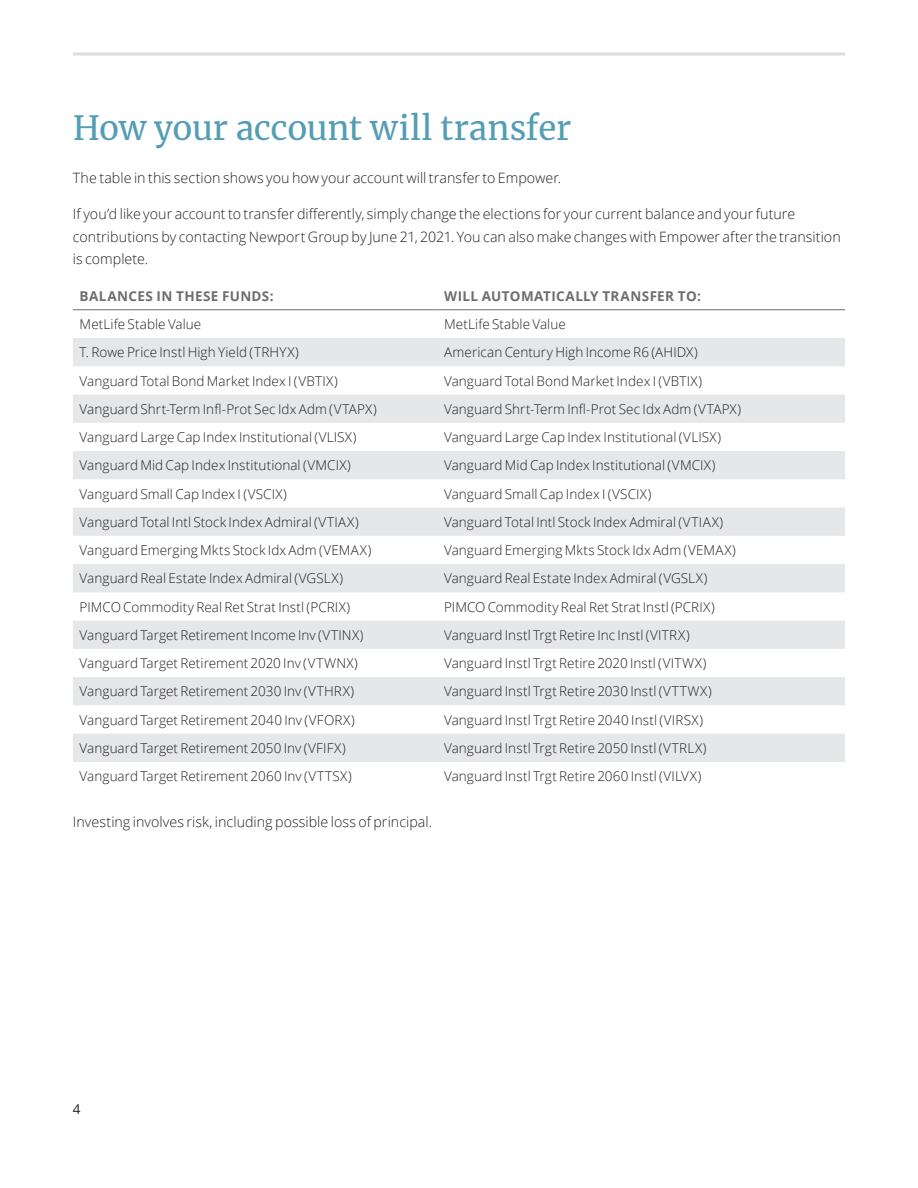
<style>
.page{position:relative;width:918px;height:1188px;background:#fff}
.page>*{position:absolute;margin:0;border:0;box-sizing:border-box;transform-origin:0 0}
.t1{font:33px "Merriweather";letter-spacing:-.01em;color:#539db5}
.Body_2{font:300 14.25px/22.5px "Open Sans";letter-spacing:.005em;color:#231f20}
.BODY_2_WITH_1_Supers{font:300 14.25px "Open Sans";letter-spacing:.005em;color:#231f20}
.t2{font:300 13.5px "Open Sans";letter-spacing:.005em;color:#231f20}
.Table_Header{font:700 13.5px "Open Sans";letter-spacing:.03em;color:#6c6d70}
.t3{font:13.5px "Open Sans";color:#231f20}
</style>
<div class="page">
<svg style="left:73px;top:338px;width:772px;height:424px;fill:#e6e7e9"></svg>
<hr style="left:73px;top:309px;width:364px;height:1px;background:#6c6d70">
<hr style="left:437px;top:309px;width:408px;height:1px;background:#6c6d70">
<hr style="left:73px;top:52px;width:772px;height:3px;background:#dcdddf">
<h1 class="t1" style="left:73px;top:106px;width:500px">How your account will transfer</h1>
<p class="Body_2" style="left:73px;top:166px;width:490px">The table in this section shows you how your account will transfer to Empower.</p>
<p class="Body_2" style="left:73px;top:202px;width:769px">If you’d like your account to transfer differently, simply change the elections for your current balance and your future contributions by contacting Newport Group by June 21, 2021. You can also make changes with Empower after the transition is complete.</p>
<p class="Table_Header" style="left:80px;top:286px;width:195px">BALANCES IN THESE FUNDS:</p>
<p class="Table_Header" style="left:444px;top:286px;width:258px">WILL AUTOMATICALLY TRANSFER TO:</p>
<p class="t2" style="left:80px;top:315px;width:123px">MetLife Stable Value</p>
<p class="t2" style="left:444px;top:315px;width:123px">MetLife Stable Value</p>
<p class="t2" style="left:80px;top:343px;width:221px">T. Rowe Price Instl High Yield (TRHYX)</p>
<p class="t2" style="left:444px;top:343px;width:255px">American Century High Income R6 (AHIDX)</p>
<p class="t2" style="left:80px;top:371px;width:260px">Vanguard Total Bond Market Index I (VBTIX)</p>
<p class="t2" style="left:444px;top:371px;width:260px">Vanguard Total Bond Market Index I (VBTIX)</p>
<p class="t2" style="left:80px;top:400px;width:299px">Vanguard Shrt-Term Infl-Prot Sec Idx Adm (VTAPX)</p>
<p class="t2" style="left:444px;top:400px;width:299px">Vanguard Shrt-Term Infl-Prot Sec Idx Adm (VTAPX)</p>
<p class="t2" style="left:80px;top:428px;width:278px">Vanguard Large Cap Index Institutional (VLISX)</p>
<p class="t2" style="left:444px;top:428px;width:278px">Vanguard Large Cap Index Institutional (VLISX)</p>
<p class="t2" style="left:80px;top:456px;width:273px">Vanguard Mid Cap Index Institutional (VMCIX)</p>
<p class="t2" style="left:444px;top:456px;width:273px">Vanguard Mid Cap Index Institutional (VMCIX)</p>
<p class="t2" style="left:80px;top:484px;width:209px">Vanguard Small Cap Index I (VSCIX)</p>
<p class="t2" style="left:444px;top:484px;width:209px">Vanguard Small Cap Index I (VSCIX)</p>
<p class="t2" style="left:80px;top:513px;width:281px">Vanguard Total Intl Stock Index Admiral (VTIAX)</p>
<p class="t2" style="left:444px;top:513px;width:281px">Vanguard Total Intl Stock Index Admiral (VTIAX)</p>
<p class="t2" style="left:80px;top:541px;width:293px">Vanguard Emerging Mkts Stock Idx Adm (VEMAX)</p>
<p class="t2" style="left:444px;top:541px;width:293px">Vanguard Emerging Mkts Stock Idx Adm (VEMAX)</p>
<p class="t2" style="left:80px;top:569px;width:265px">Vanguard Real Estate Index Admiral (VGSLX)</p>
<p class="t2" style="left:444px;top:569px;width:265px">Vanguard Real Estate Index Admiral (VGSLX)</p>
<p class="t2" style="left:80px;top:597px;width:272px">PIMCO Commodity Real Ret Strat Instl (PCRIX)</p>
<p class="t2" style="left:444px;top:597px;width:272px">PIMCO Commodity Real Ret Strat Instl (PCRIX)</p>
<p class="t2" style="left:80px;top:626px;width:285px">Vanguard Target Retirement Income Inv (VTINX)</p>
<p class="t2" style="left:444px;top:626px;width:247px">Vanguard Instl Trgt Retire Inc Instl (VITRX)</p>
<p class="t2" style="left:80px;top:654px;width:280px">Vanguard Target Retirement 2020 Inv (VTWNX)</p>
<p class="t2" style="left:444px;top:654px;width:264px">Vanguard Instl Trgt Retire 2020 Instl (VITWX)</p>
<p class="t2" style="left:80px;top:682px;width:276px">Vanguard Target Retirement 2030 Inv (VTHRX)</p>
<p class="t2" style="left:444px;top:682px;width:269px">Vanguard Instl Trgt Retire 2030 Instl (VTTWX)</p>
<p class="t2" style="left:80px;top:711px;width:277px">Vanguard Target Retirement 2040 Inv (VFORX)</p>
<p class="t2" style="left:444px;top:711px;width:260px">Vanguard Instl Trgt Retire 2040 Instl (VIRSX)</p>
<p class="t2" style="left:80px;top:739px;width:268px">Vanguard Target Retirement 2050 Inv (VFIFX)</p>
<p class="t2" style="left:444px;top:739px;width:264px">Vanguard Instl Trgt Retire 2050 Instl (VTRLX)</p>
<p class="t2" style="left:80px;top:767px;width:274px">Vanguard Target Retirement 2060 Inv (VTTSX)</p>
<p class="t2" style="left:444px;top:767px;width:259px">Vanguard Instl Trgt Retire 2060 Instl (VILVX)</p>
<p class="BODY_2_WITH_1_Supers" style="left:73px;top:812px;width:361px">Investing involves risk, including possible loss of principal.</p>
<p class="t3" style="left:73px;top:1100px;width:9px">4</p>
</div>
